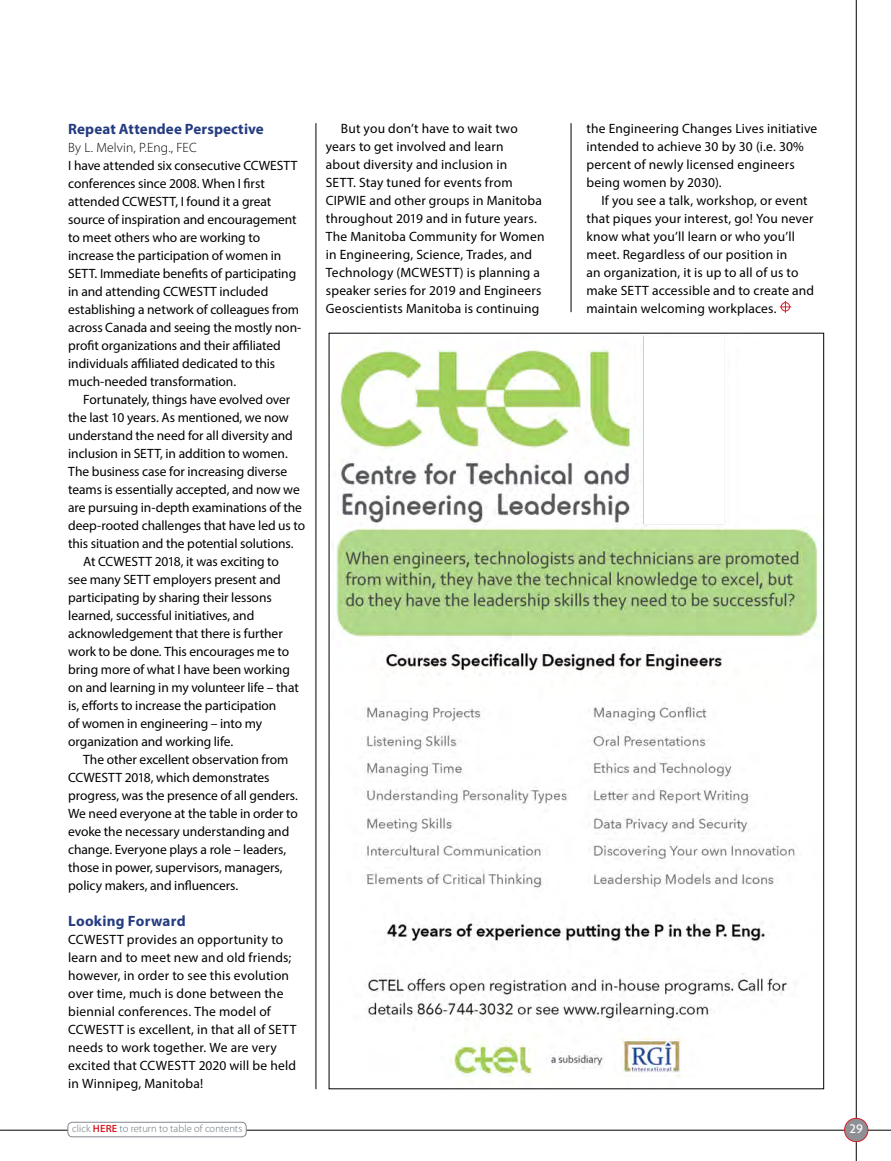
<style>
.page{position:relative;width:891px;height:1161px;background:#fff}
.page>*{position:absolute;margin:0;border:0;box-sizing:border-box;transform-origin:0 0}
.t1{font:700 15px "Myriad Pro";letter-spacing:.01em;color:#253c81}
.t2{font:13.5px/18px "Myriad Pro";letter-spacing:-.005em;color:#000}
.t3{font:13.5px/18px "Myriad Pro";letter-spacing:.015em;color:#000}
.t4{font:300 13.5px "Myriad Pro";letter-spacing:.015em;color:#000}
.t5{font:500 13.5px "Agenda";color:#fff}
.t6{font:300 10.5px "Myriad Pro";letter-spacing:.01em;color:#636e75}
.s1{font-weight:600;color:#d61f26}
</style>
<div class="page">
<hr style="left:0;top:1130px;width:891px;height:1px;background:#000">
<hr style="left:856px;top:0;width:1px;height:1161px;background:#000">
<div style="left:845px;top:1118px;width:23px;height:24px;background:#8f9096;border-radius:50%"></div>
<div style="left:844px;top:1118px;width:24px;height:24px;border:1px solid #d61f26;border-radius:50%"></div>
<div style="left:68px;top:1122px;width:178px;height:15px;background:#fff;border-radius:4px"></div>
<div style="left:68px;top:1122px;width:178px;height:15px;border:1px solid #85878e;border-radius:4px"></div>
<svg style="left:780px;top:301px;width:11px;height:12px"></svg>
<hr style="left:316px;top:123px;width:1px;height:966px;background:#000">
<hr style="left:571px;top:123px;width:1px;height:189px;background:#000">
<img style="left:332px;top:336px;width:490px;height:747px">
<p class="t1" style="left:68px;top:119px;width:197px">Repeat Attendee Perspective</p>
<p class="t4" style="left:68px;top:140px;width:130px">By L. Melvin, P.Eng., FEC</p>
<p class="t2" style="left:68px;top:157px;width:235px">I have attended six consecutive CCWESTT conferences since 2008. When I first attended CCWESTT, I found it a great source of inspiration and encouragement to meet others who are working to increase the participation of women in SETT. Immediate benefits of participating in and attending CCWESTT included establishing a network of colleagues from across Canada and seeing the mostly non&shy;profit organizations and their affiliated individuals affiliated dedicated to this much-needed transformation.</p>
<p class="t2" style="left:83px;top:390px;width:209px">Fortunately, things have evolved over</p>
<p class="t2" style="left:68px;top:408px;width:222px">the last 10 years. As mentioned, we now</p>
<p class="t2" style="left:68px;top:426px;width:226px">understand the need for all diversity and</p>
<p class="t2" style="left:68px;top:444px;width:221px">inclusion in SETT, in addition to women.</p>
<p class="t2" style="left:68px;top:462px;width:220px">The business case for increasing diverse</p>
<p class="t2" style="left:68px;top:480px;width:233px">teams is essentially accepted, and now we</p>
<p class="t2" style="left:68px;top:498px;width:235px">are pursuing in-depth examinations of the</p>
<p class="t2" style="left:68px;top:516px;width:238px">deep-rooted challenges that have led us to</p>
<p class="t2" style="left:68px;top:534px;width:227px">this situation and the potential solutions.</p>
<p class="t2" style="left:83px;top:552px;width:197px">At CCWESTT 2018, it was exciting to</p>
<p class="t2" style="left:68px;top:570px;width:214px">see many SETT employers present and</p>
<p class="t2" style="left:68px;top:588px;width:205px">participating by sharing their lessons</p>
<p class="t2" style="left:68px;top:606px;width:188px">learned, successful initiatives, and</p>
<p class="t2" style="left:68px;top:624px;width:216px">acknowledgement that there is further</p>
<p class="t2" style="left:68px;top:642px;width:223px">work to be done. This encourages me to</p>
<p class="t2" style="left:68px;top:660px;width:223px">bring more of what I have been working</p>
<p class="t2" style="left:68px;top:678px;width:232px">on and learning in my volunteer life – that</p>
<p class="t2" style="left:68px;top:696px;width:210px">is, efforts to increase the participation</p>
<p class="t2" style="left:68px;top:714px;width:196px">of women in engineering – into my</p>
<p class="t2" style="left:68px;top:732px;width:167px">organization and working life.</p>
<p class="t2" style="left:83px;top:750px;width:207px">The other excellent observation from</p>
<p class="t2" style="left:68px;top:768px;width:203px">CCWESTT 2018, which demonstrates</p>
<p class="t2" style="left:68px;top:786px;width:231px">progress, was the presence of all genders.</p>
<p class="t2" style="left:68px;top:804px;width:231px">We need everyone at the table in order to</p>
<p class="t2" style="left:68px;top:822px;width:223px">evoke the necessary understanding and</p>
<p class="t2" style="left:68px;top:840px;width:220px">change. Everyone plays a role – leaders,</p>
<p class="t2" style="left:68px;top:858px;width:216px">those in power, supervisors, managers,</p>
<p class="t2" style="left:68px;top:876px;width:172px">policy makers, and influencers.</p>
<p class="t1" style="left:68px;top:911px;width:119px">Looking Forward</p>
<p class="t3" style="left:68px;top:931px;width:230px">CCWESTT provides an opportunity to learn and to meet new and old friends; however, in order to see this evolution over time, much is done between the biennial conferences. The model of CCWESTT is excellent, in that all of SETT needs to work together. We are very excited that CCWESTT 2020 will be held in Winnipeg, Manitoba!</p>
<p class="t3" style="left:326px;top:119px;width:220px;text-indent:15px">But you don’t have to wait two years to get involved and learn<br>about diversity and inclusion in<br>SETT. Stay tuned for events from CIPWIE and other groups in Manitoba throughout 2019 and in future years.<br>The Manitoba Community for Women in Engineering, Science, Trades, and Technology (MCWESTT) is planning a speaker series for 2019 and Engineers Geoscientists Manitoba is continuing</p>
<p class="t2" style="left:587px;top:119px;width:232px">the Engineering Changes Lives initiative intended to achieve 30 by 30 (i.e. 30% percent of newly licensed engineers being women by 2030).</p>
<p class="t3" style="left:587px;top:191px;width:229px;text-indent:15px">If you see a talk, workshop, or event that piques your interest, go! You never know what you’ll learn or who you’ll meet. Regardless of our position in<br>an organization, it is up to all of us to make SETT accessible and to create and maintain welcoming workplaces.</p>
<p class="t6" style="left:72px;top:1123px;width:172px">click <span class="s1">HERE</span> to return to table of contents</p>
<p class="t5" style="left:850px;top:1121px;width:15px">29</p>
</div>
